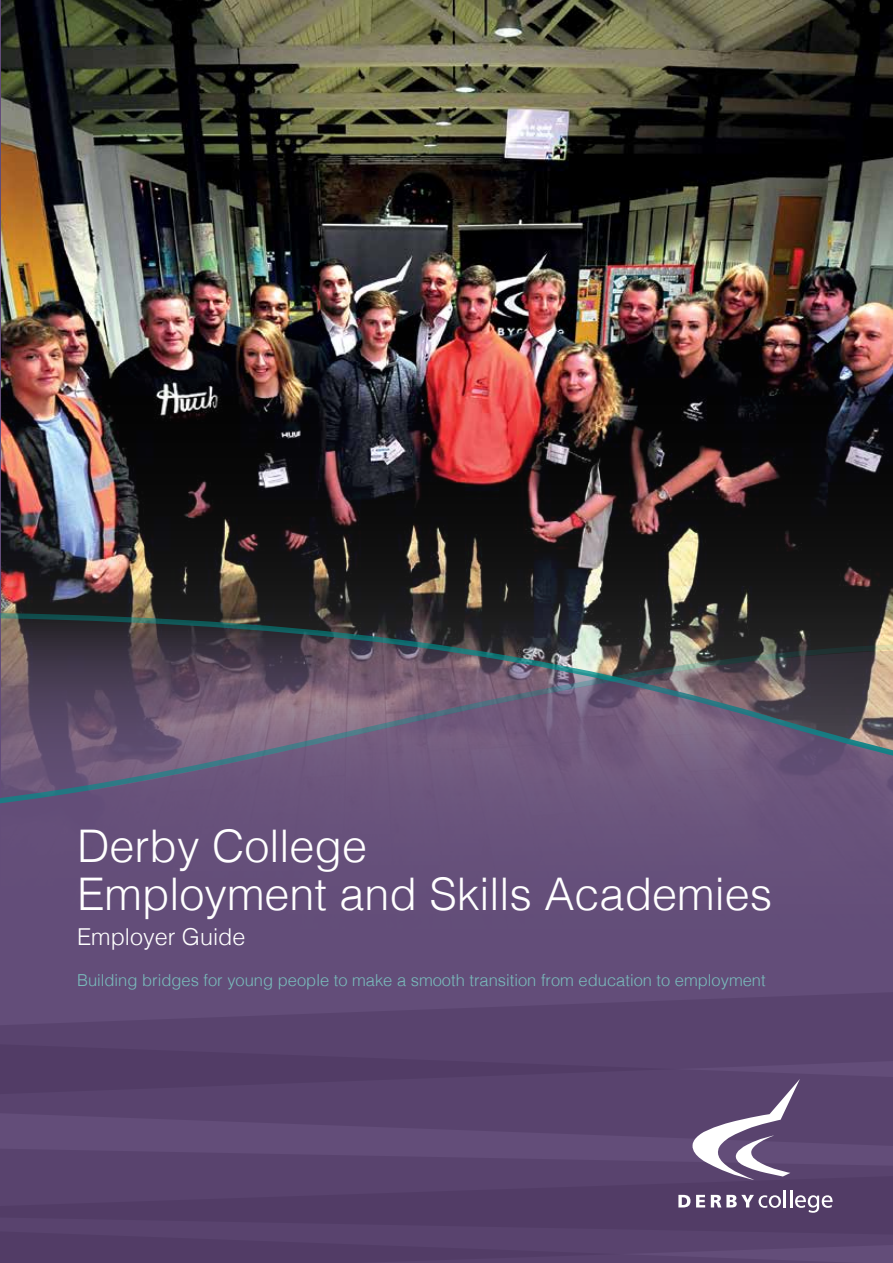
<style>
.page{position:relative;width:893px;height:1263px;background:#fff}
.page>*{position:absolute;margin:0;border:0;box-sizing:border-box;transform-origin:0 0}
.t1{font:300 45px/48px "Helvetica";color:#fff}
.t2{font:300 23.25px "Helvetica";color:#fff}
.t3{font:300 16.5px "Helvetica";color:#79bbbb}
</style>
<div class="page">
<img style="left:1px;top:0;width:892px;height:610px">
<hr style="left:0;top:0;width:1px;height:1263px;background:#634d79">
<svg style="left:0;top:610px;width:893px;height:32px;background:#323534"></svg>
<div style="left:1px;top:836px;width:892px;height:155px;background:#634e79"></div>
<svg style="left:0;top:642px;width:893px;height:194px;background:#695873"></svg>
<svg style="left:1px;top:991px;width:892px;height:20px;background:#604a76"></svg>
<svg style="left:0;top:1011px;width:893px;height:120px;background:#58426d"></svg>
<svg style="left:0;top:1131px;width:893px;height:44px;background:#5e4873"></svg>
<div style="left:0;top:1175px;width:893px;height:88px;background:#523c66"></div>
<svg style="left:692px;top:1079px;width:108px;height:101px"></svg>
<svg style="left:678px;top:1195px;width:12px;height:12px"></svg>
<svg style="left:696px;top:1195px;width:9px;height:12px"></svg>
<svg style="left:711px;top:1190px;width:122px;height:23px"></svg>
<h1 class="t1" style="left:77px;top:818px;width:697px">Derby College<br>Employment and Skills Academies</h1>
<h2 class="t2" style="left:77px;top:917px;width:170px">Employer Guide</h2>
<p class="t3" style="left:77px;top:966px;width:690px">Building bridges for young people to make a smooth transition from education to employment</p>
</div>
